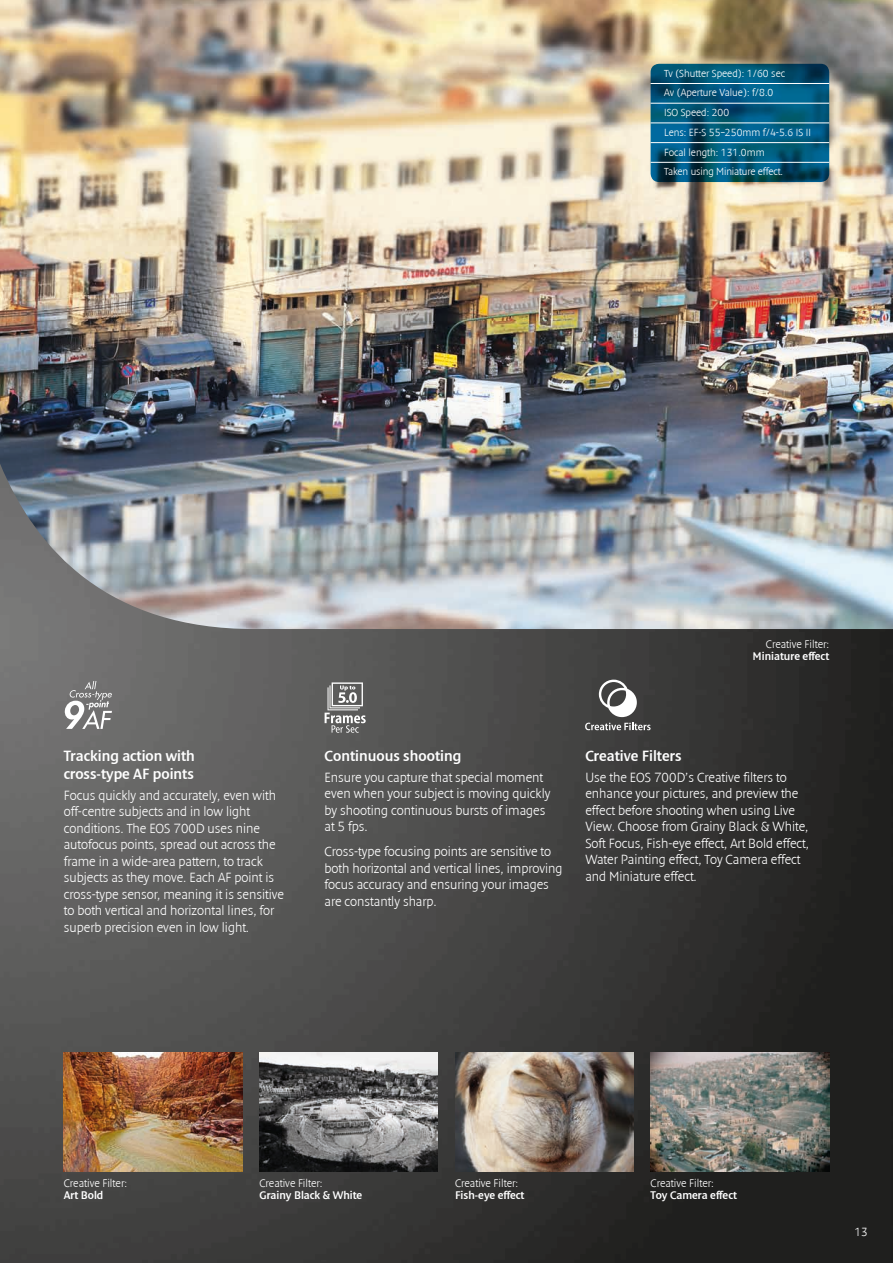
<style>
.page{position:relative;width:893px;height:1263px;background:#fff}
.page>*{position:absolute;margin:0;border:0;box-sizing:border-box;transform-origin:0 0}
.t1{font:15px/18px "Denda New";color:#fff}
.t2{font:300 13.5px/16.5px "Denda New";color:#fff}
.t3{font:300 12px "Denda New";color:#fff}
.t4{font:300 11.25px "Denda New";color:#fff}
.t5{font:11.25px "Denda New";color:#fff}
.t6{font:300 10.5px/19.6px "Denda New";color:#fff}
</style>
<div class="page">
<img style="left:0;top:629px;width:893px;height:634px">
<img style="left:0;top:0;width:893px;height:629px">
<svg style="left:64px;top:681px;width:48px;height:48px"></svg>
<img style="left:651px;top:1052px;width:178px;height:119px">
<img style="left:455px;top:1052px;width:179px;height:119px">
<img style="left:259px;top:1052px;width:179px;height:119px">
<img style="left:64px;top:1052px;width:178px;height:119px">
<svg style="left:585px;top:680px;width:66px;height:50px"></svg>
<svg style="left:325px;top:682px;width:41px;height:51px"></svg>
<svg style="left:651px;top:64px;width:178px;height:118px"></svg>
<hr style="left:651px;top:83px;width:178px;height:1px;background:#fff">
<hr style="left:651px;top:103px;width:178px;height:1px;background:#fff">
<hr style="left:651px;top:123px;width:178px;height:1px;background:#fff">
<hr style="left:651px;top:142px;width:178px;height:1px;background:#fff">
<hr style="left:651px;top:162px;width:178px;height:1px;background:#fff">
<p class="t6" style="left:664px;top:63px;width:148px">Tv (Shutter Speed): 1/60 sec<br>Av (Aperture Value): f/8.0<br>ISO Speed: 200<br>Lens: EF-S 55–250mm f/4-5.6 IS II<br>Focal length: 131.0mm<br>Taken using Miniature effect.</p>
<p class="t1" style="left:64px;top:747px;width:133px">Tracking action with cross-type AF points</p>
<p class="t2" style="left:64px;top:787px;width:222px">Focus quickly and accurately, even with off-centre subjects and in low light conditions. The EOS 700D uses nine autofocus points, spread out across the frame in a wide-area pattern, to track subjects as they move. Each AF point is cross-type sensor, meaning it is sensitive to both vertical and horizontal lines, for superb precision even in low light.</p>
<p class="t4" style="left:766px;top:638px;width:65px">Creative Filter:</p>
<p class="t5" style="left:752px;top:650px;width:78px">Miniature effect</p>
<p class="t1" style="left:325px;top:747px;width:138px">Continuous shooting</p>
<p class="t2" style="left:325px;top:769px;width:227px">Ensure you capture that special moment even when your subject is moving quickly by shooting continuous bursts of images at 5 fps.</p>
<p class="t2" style="left:325px;top:843px;width:239px">Cross-type focusing points are sensitive to both horizontal and vertical lines, improving focus accuracy and ensuring your images are constantly sharp.</p>
<p class="t1" style="left:585px;top:747px;width:98px">Creative Filters</p>
<p class="t2" style="left:585px;top:769px;width:225px">Use the EOS 700D’s Creative filters to enhance your pictures, and preview the effect before shooting when using Live View. Choose from Grainy Black &amp; White, Soft Focus, Fish-eye effect, Art Bold effect, Water Painting effect, Toy Camera effect and Miniature effect.</p>
<p class="t4" style="left:64px;top:1177px;width:65px">Creative Filter:</p>
<p class="t5" style="left:64px;top:1189px;width:41px">Art Bold</p>
<p class="t4" style="left:259px;top:1177px;width:65px">Creative Filter:</p>
<p class="t5" style="left:259px;top:1189px;width:104px">Grainy Black &amp; White</p>
<p class="t4" style="left:455px;top:1177px;width:65px">Creative Filter:</p>
<p class="t5" style="left:455px;top:1189px;width:71px">Fish-eye effect</p>
<p class="t4" style="left:651px;top:1177px;width:65px">Creative Filter:</p>
<p class="t5" style="left:651px;top:1189px;width:88px">Toy Camera effect</p>
<p class="t3" style="left:854px;top:1225px;width:15px">13</p>
</div>
